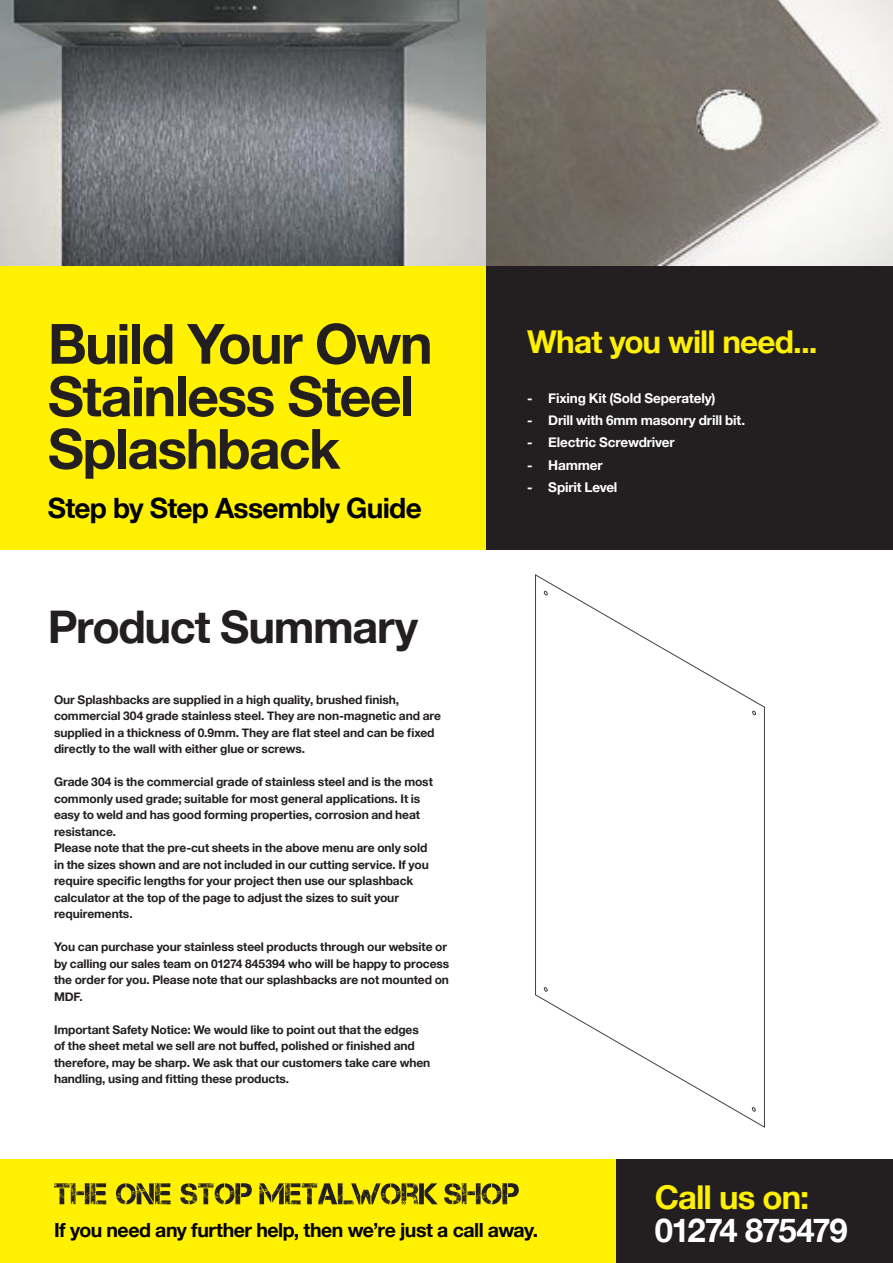
<style>
.page{position:relative;width:893px;height:1263px;background:#fff}
.page>*{position:absolute;margin:0;border:0;box-sizing:border-box;transform-origin:0 0}
.t1{font:700 55.5px/52.5px "Helvetica Neue";letter-spacing:-.03em;color:#231f20}
.t2{font:700 45px "Helvetica Neue";letter-spacing:-.03em;color:#231f20}
.t3{font:700 32.85px/32.8px "Helvetica Neue";letter-spacing:-.035em;color:#fff}
.t4{font:700 31.5px "Helvetica Neue";letter-spacing:-.025em;color:#fff101}
.t5{font:700 28.05px "Helvetica Neue";letter-spacing:-.025em;color:#000001}
.t6{font:700 19.5px "Helvetica Neue";letter-spacing:-.025em;color:#000001}
.t7{font:700 13.5px "Helvetica Neue";letter-spacing:-.01em;color:#fff}
.t8{font:700 12px/16.5px "Helvetica Neue";letter-spacing:-.005em;color:#231f20}
.s1{color:#fff101}
</style>
<div class="page">
<div style="left:0;top:266px;width:486px;height:284px;background:#fff101"></div>
<div style="left:486px;top:266px;width:407px;height:284px;background:#231f20"></div>
<img style="left:0;top:0;width:486px;height:266px">
<svg style="left:486px;top:0;width:407px;height:266px;fill:#7a736a"></svg>
<div style="left:0;top:1159px;width:617px;height:104px;background:#fff101"></div>
<div style="left:617px;top:1159px;width:276px;height:104px;background:#231f20"></div>
<svg style="left:54px;top:1183px;width:52px;height:21px"></svg>
<svg style="left:116px;top:1183px;width:55px;height:21px"></svg>
<svg style="left:180px;top:1183px;width:72px;height:21px"></svg>
<svg style="left:444px;top:1183px;width:75px;height:21px"></svg>
<svg style="left:259px;top:1183px;width:179px;height:21px"></svg>
<svg style="left:535px;top:574px;width:230px;height:554px"></svg>
<p class="t1" style="left:48px;top:319px;width:386px">Build Your Own<br>Stainless Steel<br>Splashback</p>
<p class="t5" style="left:48px;top:486px;width:375px">Step by Step Assembly Guide</p>
<p class="t2" style="left:48px;top:592px;width:372px">Product Summary</p>
<p class="t8" style="left:54px;top:691px;width:389px">Our Splashbacks are supplied in a high quality, brushed finish, commercial 304 grade stainless steel. They are non-magnetic and are supplied in a thickness of 0.9mm. They are flat steel and can be fixed directly to the wall with either glue or screws.</p>
<p class="t8" style="left:54px;top:774px;width:380px">Grade 304 is the commercial grade of stainless steel and is the most commonly used grade; suitable for most general applications. It is easy to weld and has good forming properties, corrosion and heat resistance.</p>
<p class="t8" style="left:54px;top:840px;width:376px">Please note that the pre-cut sheets in the above menu are only sold in the sizes shown and are not included in our cutting service. If you require specific lengths for your project then use our splashback calculator at the top of the page to adjust the sizes to suit your requirements.</p>
<p class="t8" style="left:54px;top:939px;width:397px">You can purchase your stainless steel products through our website or by calling our sales team on 01274 845394 who will be happy to process the order for you. Please note that our splashbacks are not mounted on MDF.</p>
<p class="t8" style="left:54px;top:1021px;width:378px">Important Safety Notice: We would like to point out that the edges of the sheet metal we sell are not buffed, polished or finished and therefore, may be sharp. We ask that our customers take care when handling, using and fitting these products.</p>
<p class="t4" style="left:527px;top:317px;width:292px">What you will need...</p>
<p class="t7" style="left:527px;top:387px;width:190px">- Fixing Kit (Sold Seperately)</p>
<p class="t7" style="left:527px;top:410px;width:219px">- Drill with 6mm masonry drill bit.</p>
<p class="t7" style="left:527px;top:432px;width:149px">- Electric Screwdriver</p>
<p class="t7" style="left:527px;top:454px;width:77px">- Hammer</p>
<p class="t7" style="left:527px;top:476px;width:92px">- Spirit Level</p>
<p class="t6" style="left:54px;top:1214px;width:486px">If you need any further help, then we’re just a call away.</p>
<p class="t3" style="left:655px;top:1182px;width:195px"><span class="s1">Call us on:<br></span>01274 875479</p>
</div>
